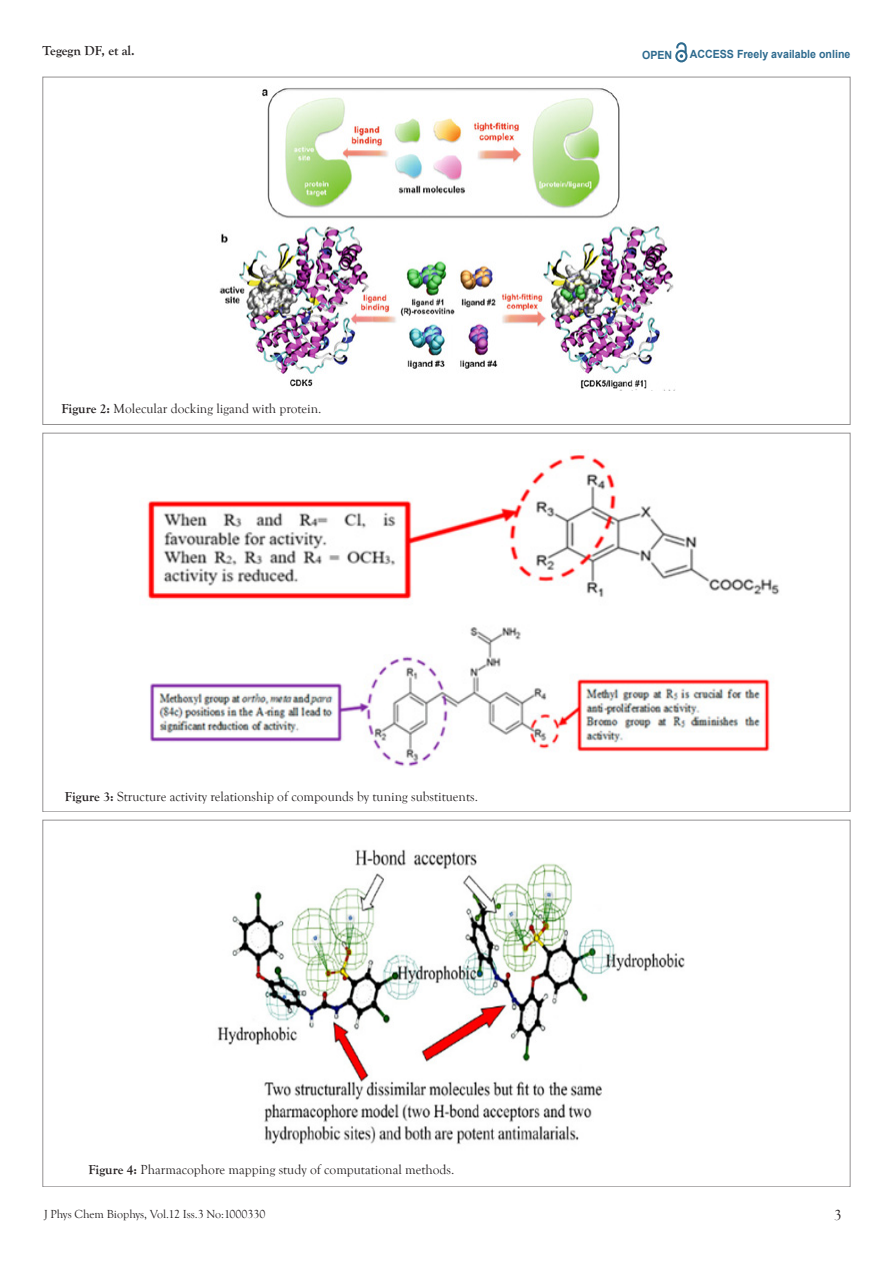
<style>
.page{position:relative;width:893px;height:1263px;background:#fff}
.page>*{position:absolute;margin:0;border:0;box-sizing:border-box;transform-origin:0 0}
.t1{font:15px "Goudy Old Style T";color:#231f20}
.t2{font:13.5px "Goudy Old Style T";color:#231f20}
.t3{font:700 13.5px "Goudy Old Style T";color:#231f20}
.t4{font:12px "Goudy Old Style T";color:#231f20}
.t5{font:700 11.25px "Arial";color:#2d6a8e;scale:.94 1}
.s1{font-weight:700}
</style>
<div class="page">
<svg style="left:675px;top:43px;width:12px;height:19px"></svg>
<img style="left:219px;top:88px;width:456px;height:302px">
<img style="left:147px;top:455px;width:633px;height:312px">
<img style="left:217px;top:849px;width:468px;height:296px">
<p class="t3" style="left:43px;top:43px;width:94px">Tegegn DF, et al.</p>
<p class="t5" style="left:642px;top:47px;width:34px">OPEN</p>
<p class="t5" style="left:690px;top:46px;width:172px">ACCESS Freely available online</p>
<p class="t2" style="left:61px;top:401px;width:262px"><span class="s1">Figure 2:</span> Molecular docking ligand with protein.</p>
<p class="t2" style="left:65px;top:789px;width:415px"><span class="s1">Figure 3:</span> Structure activity relationship of compounds by tuning substituents.</p>
<p class="t2" style="left:88px;top:1162px;width:368px"><span class="s1">Figure 4:</span> Pharmacophore mapping study of computational methods.</p>
<p class="t4" style="left:44px;top:1207px;width:223px">J Phys Chem Biophys, Vol.12 Iss.3 No:1000330</p>
<p class="t1" style="left:834px;top:1207px;width:9px">3</p>
</div>
